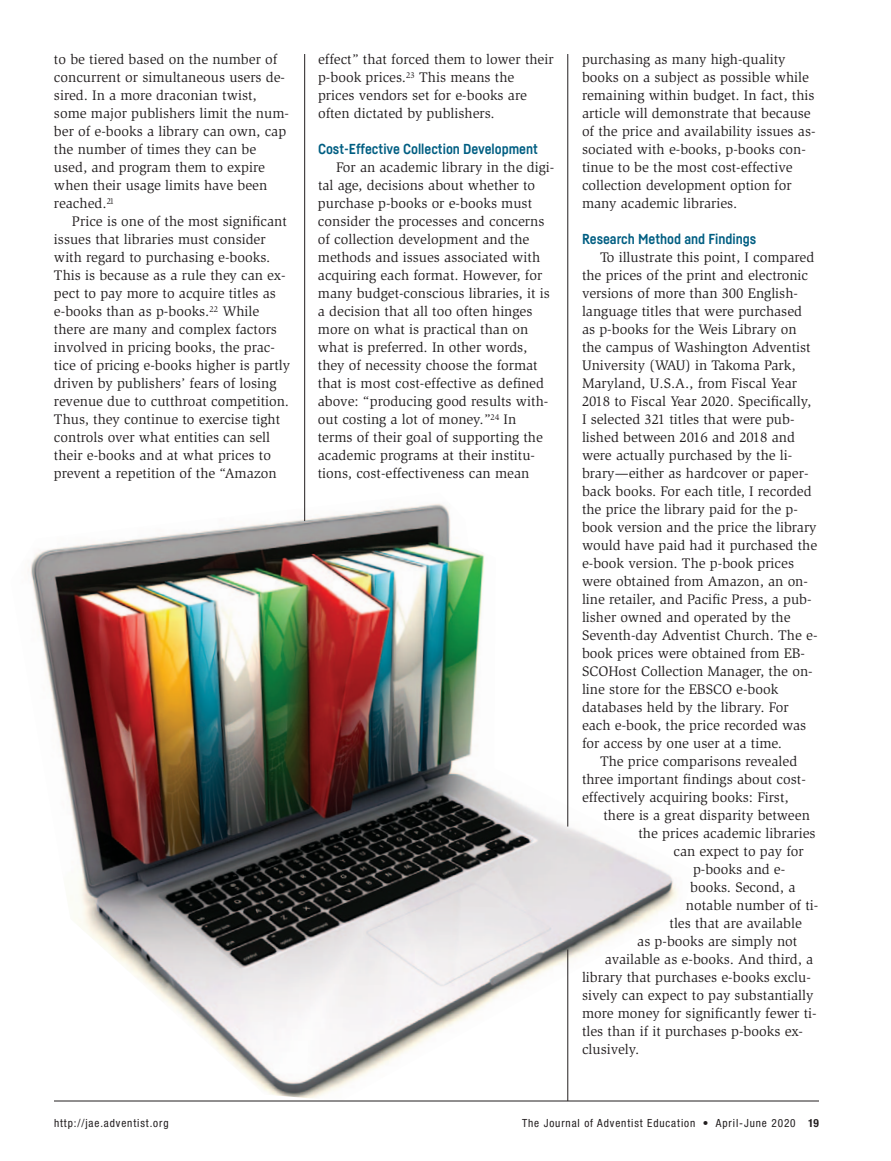
<style>
.page{position:relative;width:891px;height:1161px;background:#fff}
.page>*{position:absolute;margin:0;border:0;box-sizing:border-box;transform-origin:0 0}
.t1{font:14.25px/18px "Slimbach Std";color:#231f20}
.t2{font:700 14.25px "Fabrikat";color:#005e82}
.t3{font:condensed 11.25px "Helvetica Neue";letter-spacing:.08em;color:#231f20}
.t4{font:700 condensed 11.25px "Helvetica Neue";color:#231f20}
</style>
<div class="page">
<img style="left:28px;top:493px;width:665px;height:608px">
<hr style="left:54px;top:1101px;width:765px;height:1px;background:#231f20">
<hr style="left:568px;top:54px;width:1px;height:773px;background:#231f20">
<hr style="left:568px;top:950px;width:1px;height:151px;background:#231f20">
<hr style="left:304px;top:54px;width:1px;height:467px;background:#231f20">
<p class="t1" style="left:54px;top:52px;width:236px">to be tiered based on the number of concurrent or simultaneous users de&shy;sired. In a more draconian twist, some major publishers limit the num&shy;ber of e-books a library can own, cap the number of times they can be used, and program them to expire when their usage limits have been reached.<sup>21</sup></p>
<p class="t1" style="left:54px;top:214px;width:238px;text-indent:18px">Price is one of the most significant issues that libraries must consider with regard to purchasing e-books.<br>This is because as a rule they can ex&shy;pect to pay more to acquire titles as e-books than as p-books.<sup>22</sup> While there are many and complex factors involved in pricing books, the prac&shy;tice of pricing e-books higher is partly driven by publishers’ fears of losing revenue due to cutthroat competition.<br>Thus, they continue to exercise tight controls over what entities can sell their e-books and at what prices to prevent a repetition of the “Amazon</p>
<p class="t1" style="left:318px;top:52px;width:237px">effect” that forced them to lower their p-book prices.<sup>23</sup> This means the prices vendors set for e-books are often dictated by publishers.</p>
<p class="t2" style="left:318px;top:144px;width:221px">Cost-Effective Collection Development</p>
<p class="t1" style="left:318px;top:160px;width:238px;text-indent:18px">For an academic library in the digi&shy;tal age, decisions about whether to purchase p-books or e-books must consider the processes and concerns of collection development and the methods and issues associated with acquiring each format. However, for many budget-conscious libraries, it is a decision that all too often hinges more on what is practical than on what is preferred. In other words, they of necessity choose the format that is most cost-effective as defined above: “producing good results with&shy;out costing a lot of money.”<sup>24</sup> In terms of their goal of supporting the academic programs at their institu&shy;tions, cost-effectiveness can mean</p>
<p class="t1" style="left:582px;top:52px;width:235px">purchasing as many high-quality books on a subject as possible while remaining within budget. In fact, this article will demonstrate that because of the price and availability issues as&shy;sociated with e-books, p-books con&shy;tinue to be the most cost-effective collection development option for many academic libraries.</p>
<p class="t2" style="left:582px;top:234px;width:176px">Research Method and Findings</p>
<p class="t1" style="left:582px;top:250px;width:237px;text-indent:18px">To illustrate this point, I compared the prices of the print and electronic versions of more than 300 English&shy;language titles that were purchased as p-books for the Weis Library on the campus of Washington Adventist University (WAU) in Takoma Park, Maryland, U.S.A., from Fiscal Year 2018 to Fiscal Year 2020. Specifically, I selected 321 titles that were pub&shy;lished between 2016 and 2018 and were actually purchased by the li&shy;brary—either as hardcover or paper&shy;back books. For each title, I recorded the price the library paid for the p&shy;book version and the price the library would have paid had it purchased the e-book version. The p-book prices were obtained from Amazon, an on&shy;line retailer, and Pacific Press, a pub&shy;lisher owned and operated by the Seventh-day Adventist Church. The e&shy;book prices were obtained from EB-SCOHost Collection Manager, the on&shy;line store for the EBSCO e-book databases held by the library. For each e-book, the price recorded was for access by one user at a time.</p>
<p class="t1" style="left:600px;top:754px;width:199px">The price comparisons revealed</p>
<p class="t1" style="left:582px;top:772px;width:225px">three important findings about cost-</p>
<p class="t1" style="left:582px;top:790px;width:208px">effectively acquiring books: First,</p>
<p class="t1" style="left:603px;top:808px;width:208px">there is a great disparity between</p>
<p class="t1" style="left:638px;top:826px;width:179px">the prices academic libraries</p>
<p class="t1" style="left:674px;top:844px;width:132px">can expect to pay for</p>
<p class="t1" style="left:693px;top:862px;width:94px">p-books and e-</p>
<p class="t1" style="left:690px;top:880px;width:107px">books. Second, a</p>
<p class="t1" style="left:686px;top:898px;width:134px">notable number of ti-</p>
<p class="t1" style="left:670px;top:916px;width:134px">tles that are available</p>
<p class="t1" style="left:637px;top:934px;width:162px">as p-books are simply not</p>
<p class="t1" style="left:605px;top:952px;width:210px">available as e-books. And third, a</p>
<p class="t1" style="left:582px;top:970px;width:230px">library that purchases e-books exclu-</p>
<p class="t1" style="left:582px;top:988px;width:233px">sively can expect to pay substantially</p>
<p class="t1" style="left:582px;top:1006px;width:236px">more money for significantly fewer ti-</p>
<p class="t1" style="left:582px;top:1024px;width:222px">tles than if it purchases p-books ex-</p>
<p class="t1" style="left:582px;top:1042px;width:59px">clusively.</p>
<p class="t3" style="left:54px;top:1119px;width:116px">http://jae.adventist.org</p>
<p class="t3" style="left:522px;top:1119px;width:275px">The Journal of Adventist Education • April-June 2020</p>
<p class="t4" style="left:808px;top:1119px;width:12px">19</p>
</div>
